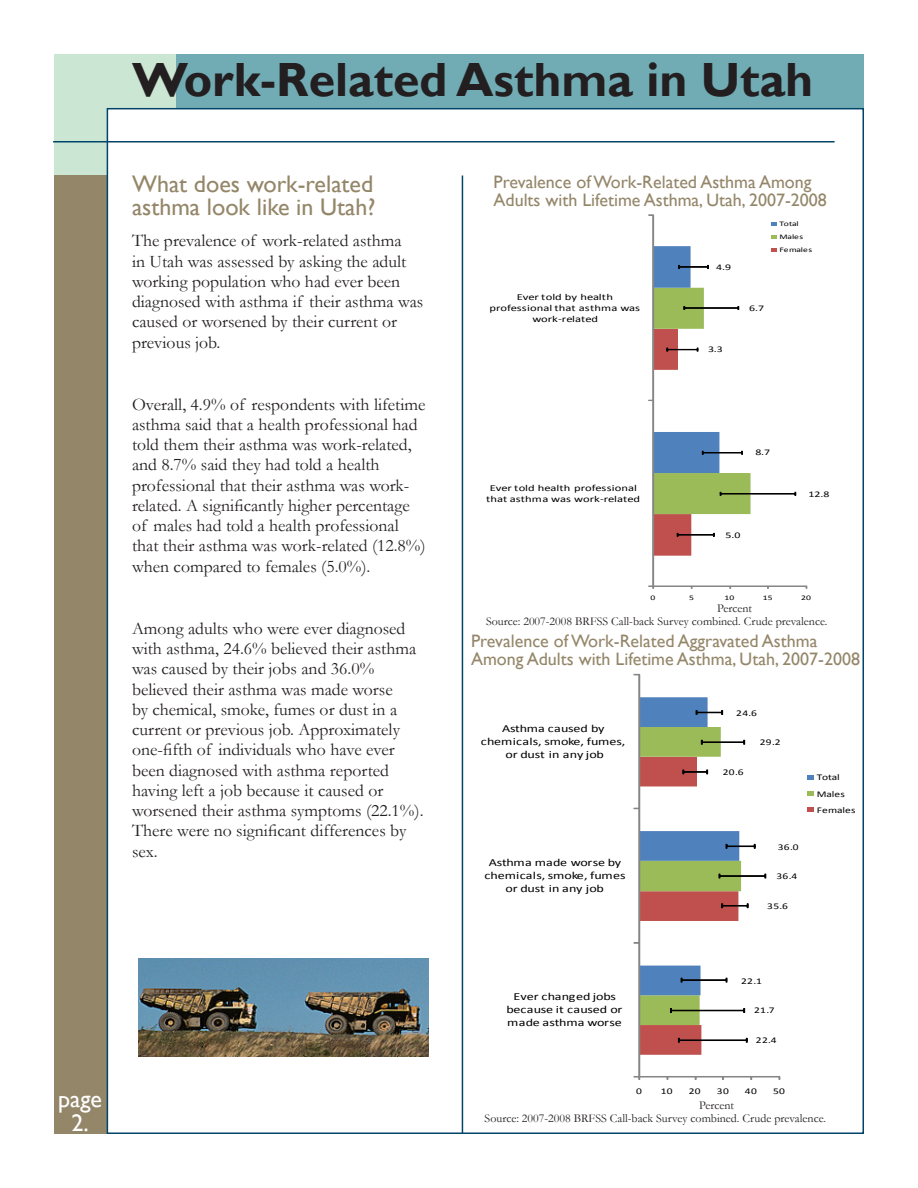
<style>
.page{position:relative;width:918px;height:1188px;background:#fff}
.page>*{position:absolute;margin:0;border:0;box-sizing:border-box;transform-origin:0 0}
.t1{font:700 48px "Gill Sans";color:#231f20}
.bodyText{font:24px/23.2px "Gill Sans";color:#948669}
.paraHeading{font:24px "Gill Sans";color:#fff}
.paraHeading-2{font:18px/18px "Gill Sans";color:#948669}
.bodyText-2{font:17.7px/20.2px "Garamond";color:#231f20}
.bodyText-3{font:12px "Garamond";color:#231f20}
.t2{font:10.8px/13.2px "Calibri";letter-spacing:-.015em;color:#000;text-align:center;scale:1.3 1}
.t3{font:9.15px/11.4px "Calibri";letter-spacing:.005em;color:#000;text-align:center;scale:1.37 1}
.t4{font:8.85px "Calibri";letter-spacing:.03em;color:#000;scale:1.3 1}
.t5{font:8.85px/16.4px "Calibri";letter-spacing:-.005em;color:#000;scale:1.3 1}
.t6{font:8.7px "Calibri";color:#000;scale:1.37 1}
.t7{font:7.05px/13px "Calibri";color:#000;scale:1.37 1}
</style>
<div class="page">
<div style="left:177px;top:54px;width:687px;height:108px;background:#71acb5"></div>
<div style="left:54px;top:54px;width:122px;height:122px;background:#cbe6d3"></div>
<div style="left:54px;top:175px;width:108px;height:959px;background:#948669"></div>
<div style="left:107px;top:108px;width:757px;height:1026px;background:#fff;border:2px solid #00446a"></div>
<hr style="left:53px;top:141px;width:782px;height:1px;background:#00446a">
<hr style="left:462px;top:175px;width:1px;height:959px;background:#00446a">
<svg style="left:633px;top:673px;width:181px;height:407px"></svg>
<svg style="left:648px;top:214px;width:160px;height:375px"></svg>
<img style="left:138px;top:958px;width:290px;height:99px">
<p class="t1" style="left:132px;top:51px;width:683px">Work-Related Asthma in Utah</p>
<p class="bodyText" style="left:132px;top:173px;width:245px">What does work-related asthma look like in Utah?</p>
<p class="bodyText-2" style="left:132px;top:230px;width:293px">The prevalence of work-related asthma<br>in Utah was assessed by asking the adult working population who had ever been diagnosed with asthma if their asthma was caused or worsened by their current or previous job.</p>
<p class="bodyText-2" style="left:132px;top:394px;width:295px">Overall, 4.9% of respondents with lifetime asthma said that a health professional had told them their asthma was work-related, and 8.7% said they had told a health professional that their asthma was work&shy;related. A significantly higher percentage of males had told a health professional that their asthma was work-related (12.8%) when compared to females (5.0%).</p>
<p class="bodyText-2" style="left:132px;top:618px;width:293px">Among adults who were ever diagnosed with asthma, 24.6% believed their asthma was caused by their jobs and 36.0% believed their asthma was made worse<br>by chemical, smoke, fumes or dust in a current or previous job. Approximately one-fifth of individuals who have ever been diagnosed with asthma reported having left a job because it caused or worsened their asthma symptoms (22.1%).<br>There were no significant differences by sex.</p>
<p class="paraHeading" style="left:58px;top:1085px;width:45px">page</p>
<p class="paraHeading" style="left:72px;top:1109px;width:19px">2.</p>
<p class="paraHeading-2" style="left:494px;top:173px;width:335px">Prevalence of Work-Related Asthma Among<br>Adults with Lifetime Asthma, Utah, 2007-2008</p>
<p class="t3" style="left:489px;top:291px;width:112px">Ever told by health professional that asthma was work-related</p>
<p class="t6" style="left:716px;top:262px;width:12px">4.9</p>
<p class="t6" style="left:708px;top:344px;width:12px">3.3</p>
<p class="t7" style="left:779px;top:217px;width:25px">Total<br>Males<br>Females</p>
<p class="t6" style="left:749px;top:303px;width:12px">6.7</p>
<p class="t3" style="left:486px;top:482px;width:114px">Ever told health professional that asthma was work-related</p>
<p class="t6" style="left:755px;top:447px;width:12px">8.7</p>
<p class="t6" style="left:726px;top:530px;width:12px">5.0</p>
<p class="t6" style="left:809px;top:489px;width:17px">12.8</p>
<p class="t7" style="left:651px;top:591px;width:5px">0</p>
<p class="t7" style="left:689px;top:591px;width:5px">5</p>
<p class="t7" style="left:724px;top:591px;width:9px">10</p>
<p class="t7" style="left:763px;top:591px;width:9px">15</p>
<p class="t7" style="left:801px;top:591px;width:9px">20</p>
<p class="bodyText-3" style="left:717px;top:600px;width:37px">Percent</p>
<p class="bodyText-3" style="left:486px;top:613px;width:343px">Source: 2007-2008 BRFSS Call-back Survey combined. Crude prevalence.</p>
<p class="paraHeading-2" style="left:471px;top:632px;width:391px">Prevalence of Work-Related Aggravated Asthma<br>Among Adults with Lifetime Asthma, Utah, 2007-2008</p>
<p class="t2" style="left:481px;top:721px;width:113px">Asthma caused by chemicals, smoke, fumes, or dust in any job</p>
<p class="t2" style="left:484px;top:855px;width:110px">Asthma made worse by chemicals, smoke, fumes or dust in any job</p>
<p class="t4" style="left:736px;top:707px;width:17px">24.6</p>
<p class="t4" style="left:723px;top:767px;width:17px">20.6</p>
<p class="t4" style="left:760px;top:737px;width:17px">29.2</p>
<p class="t4" style="left:778px;top:841px;width:17px">36.0</p>
<p class="t4" style="left:776px;top:871px;width:17px">36.4</p>
<p class="t4" style="left:767px;top:901px;width:17px">35.6</p>
<p class="t5" style="left:817px;top:769px;width:31px">Total<br>Males<br>Females</p>
<p class="t2" style="left:506px;top:989px;width:91px">Ever changed jobs because it caused or made asthma worse</p>
<p class="t4" style="left:741px;top:975px;width:17px">22.1</p>
<p class="t4" style="left:754px;top:1005px;width:17px">21.7</p>
<p class="t4" style="left:756px;top:1035px;width:17px">22.4</p>
<p class="t4" style="left:636px;top:1086px;width:6px">0</p>
<p class="t4" style="left:661px;top:1086px;width:11px">10</p>
<p class="t4" style="left:689px;top:1086px;width:11px">20</p>
<p class="t4" style="left:717px;top:1086px;width:11px">30</p>
<p class="t4" style="left:745px;top:1086px;width:11px">40</p>
<p class="t4" style="left:773px;top:1086px;width:11px">50</p>
<p class="bodyText-3" style="left:699px;top:1097px;width:37px">Percent</p>
<p class="bodyText-3" style="left:485px;top:1111px;width:343px">Source: 2007-2008 BRFSS Call-back Survey combined. Crude prevalence.</p>
</div>
